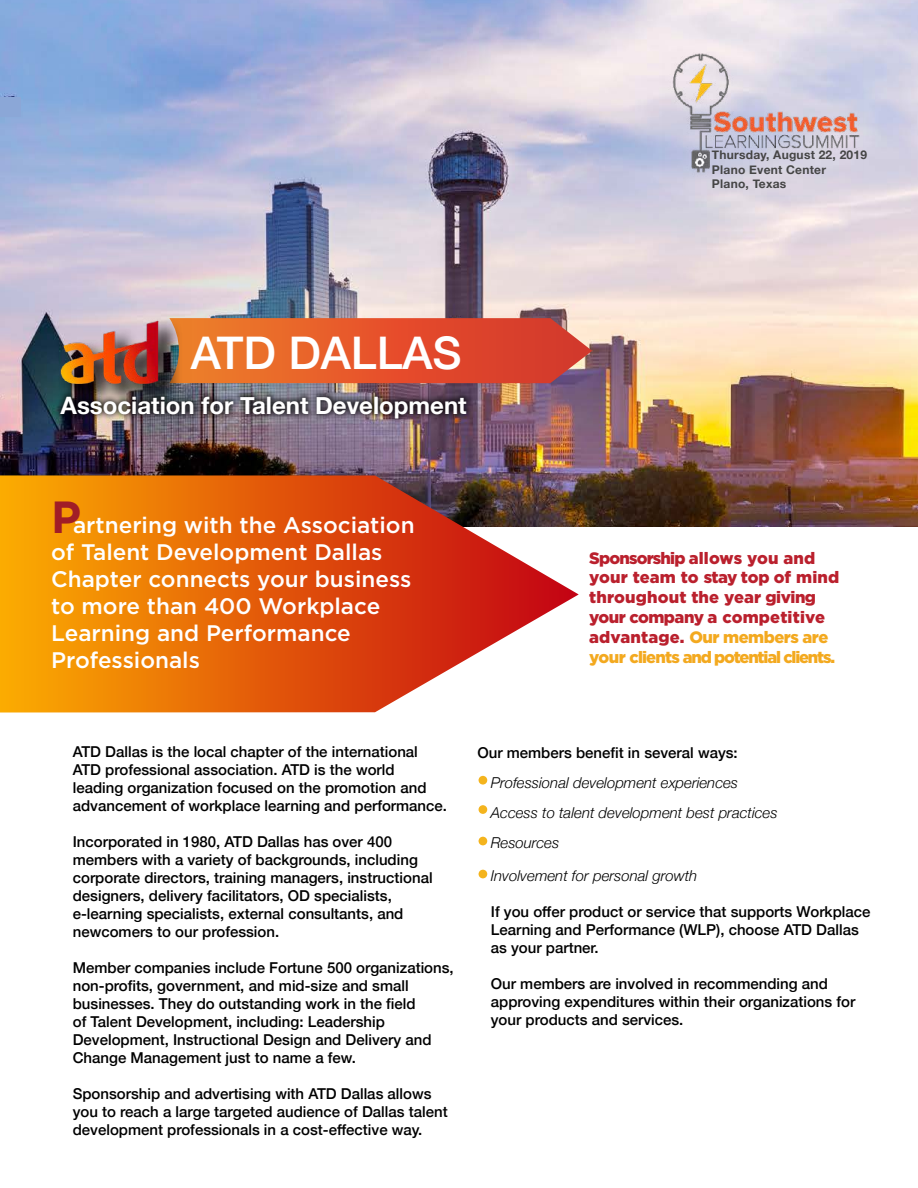
<style>
.page{position:relative;width:918px;height:1188px;background:#fff}
.page>*{position:absolute;margin:0;border:0;box-sizing:border-box;transform-origin:0 0}
.t1{font:500 45px "Helvetica Neue";color:#fff}
.t2{font:700 24px "Helvetica Neue";color:#fff}
.t3{font:500 22.5px/27px "Gotham";color:#fff}
.t4{font:900 16.5px/19.8px "Gotham";letter-spacing:-.03em;color:#ba202d}
.t5{font:500 15px/18px "Helvetica Neue";color:#000}
.t6{font:italic 300 15px/30px "Helvetica Neue";color:#000}
.t7{font:700 12px/14.4px "Helvetica Neue";letter-spacing:.02em;color:#454545}
.s1{font-weight:700;font-size:45px;color:#a11d27}
.s2{color:#f3a91f}
</style>
<div class="page">
<img style="left:0;top:0;width:918px;height:526px">
<svg style="left:0;top:475px;width:579px;height:238px;background:#de7228"></svg>
<svg style="left:192px;top:318px;width:401px;height:65px;background:#e05931"></svg>
<div style="left:56px;top:316px;width:127px;height:92px;background:#000;opacity:.8"></div>
<img style="left:59px;top:318px;width:133px;height:72px">
<div style="left:54px;top:390px;width:419px;height:35px;background:#000;opacity:.7"></div>
<div style="left:479px;top:776px;width:8px;height:9px;background:#f4b41d;border-radius:50%"></div>
<div style="left:479px;top:805px;width:8px;height:9px;background:#f4b41d;border-radius:50%"></div>
<div style="left:479px;top:837px;width:8px;height:8px;background:#f4b41d;border-radius:50%"></div>
<div style="left:0;top:97px;width:21px;height:20px;background:#8ba7d7"></div>
<div style="left:479px;top:870px;width:8px;height:8px;background:#f4b41d;border-radius:50%"></div>
<img style="left:662px;top:52px;width:202px;height:126px">
<p class="t7" style="left:712px;top:148px;width:157px">Thursday, August 22, 2019<br>Plano Event Center<br>Plano, Texas</p>
<h1 class="t1" style="left:191px;top:317px;width:272px">ATD DALLAS</h1>
<h2 class="t2" style="left:61px;top:386px;width:408px">Association for Talent Development</h2>
<h3 class="t3" style="left:51px;top:511px;width:365px"><span class="s1">P</span>artnering with the Association of Talent Development Dallas<br>Chapter connects your business to more than 400 Workplace<br>Learning and Performance<br>Professionals</h3>
<p class="t4" style="left:589px;top:548px;width:252px">Sponsorship allows you and your team to stay top of mind throughout the year giving your company a competitive advantage. <span class="s2">Our members are your clients and potential clients.</span></p>
<p class="t5" style="left:73px;top:742px;width:376px">ATD Dallas is the local chapter of the international ATD professional association. ATD is the world leading organization focused on the promotion and advancement of workplace learning and performance.</p>
<p class="t5" style="left:73px;top:832px;width:361px">Incorporated in 1980, ATD Dallas has over 400 members with a variety of backgrounds, including corporate directors, training managers, instructional designers, delivery facilitators, OD specialists, e-learning specialists, external consultants, and newcomers to our profession.</p>
<p class="t5" style="left:73px;top:958px;width:382px">Member companies include Fortune 500 organizations, non-profits, government, and mid-size and small businesses. They do outstanding work in the field<br>of Talent Development, including: Leadership Development, Instructional Design and Delivery and Change Management just to name a few.</p>
<p class="t5" style="left:73px;top:1084px;width:376px">Sponsorship and advertising with ATD Dallas allows you to reach a large targeted audience of Dallas talent development professionals in a cost-effective way.</p>
<p class="t5" style="left:477px;top:742px;width:262px">Our members benefit in several ways:</p>
<p class="t6" style="left:491px;top:766px;width:288px">Professional development experiences<br>Access to talent development best practices<br>Resources</p>
<p class="t6" style="left:491px;top:859px;width:208px">Involvement for personal growth</p>
<p class="t5" style="left:491px;top:901px;width:381px">If you offer product or service that supports Workplace<br>Learning and Performance (WLP), choose ATD Dallas as your partner.</p>
<p class="t5" style="left:491px;top:973px;width:366px">Our members are involved in recommending and approving expenditures within their organizations for your products and services.</p>
</div>
